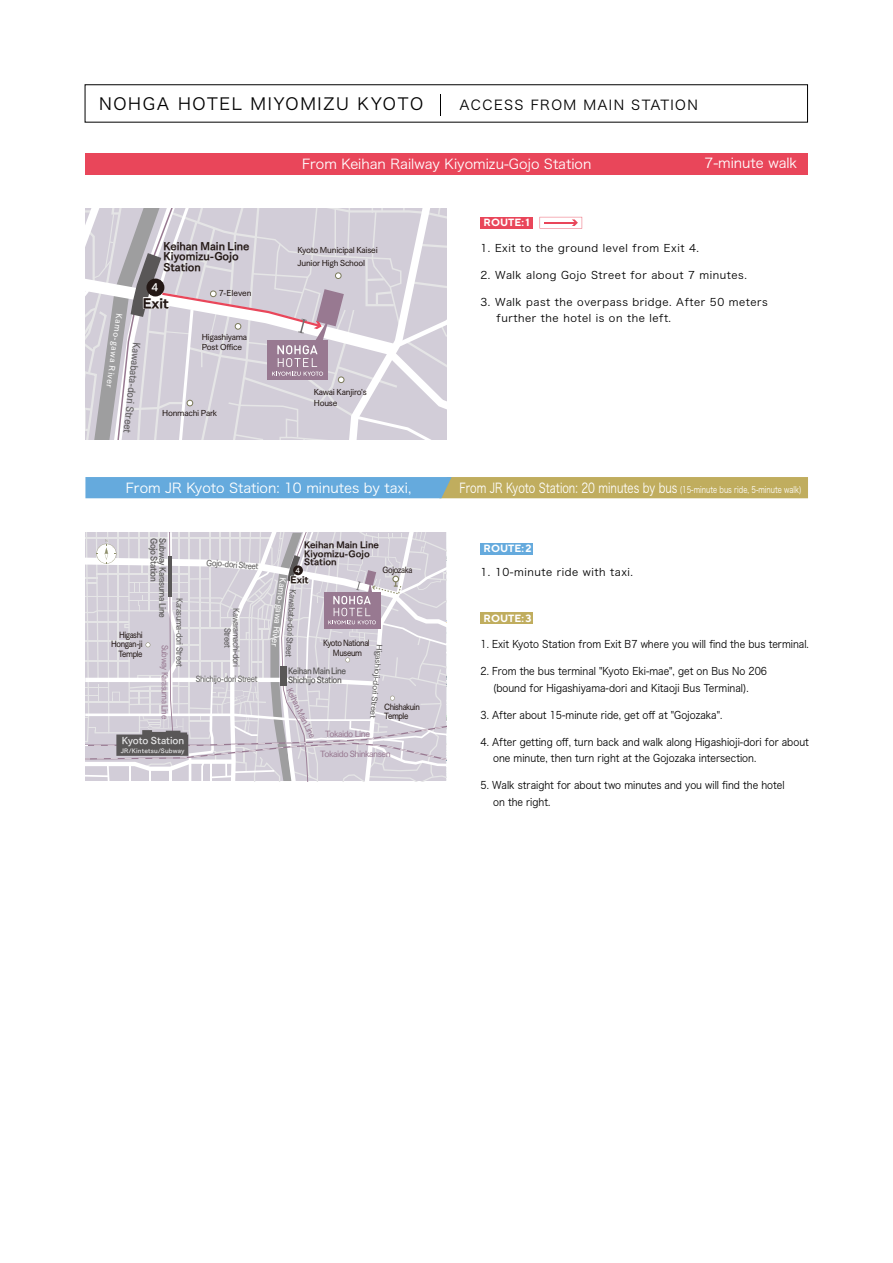
<style>
.page{position:relative;width:893px;height:1263px;background:#fff}
.page>*{position:absolute;margin:0;border:0;box-sizing:border-box;transform-origin:0 0}
.t1{font:16.5px "Hira Kaku Pro W3";letter-spacing:.1em;color:#000}
.t2{font:13.5px "Hira Kaku Pro W3";color:#fff}
.t3{font:13.5px "Hira Kaku Pro W3";color:#fff;scale:.77 1}
.t4{font:13.5px "Hira Kaku Pro W3";letter-spacing:.1em;color:#000}
.t5{font:12.45px "Tsuku Go Pro H";color:#231815}
.t6{font:10.5px/16.5px "Hira Kaku Pro W3";color:#000;scale:.9 1}
.t7{font:10.5px/16.5px "Hira Kaku Pro W3";letter-spacing:.05em;color:#000}
.t8{font:700 10.5px "TT Norms";color:#fff}
.t9{font:10.35px/10.4px "Tsuku Go Pro E";letter-spacing:-.005em;color:#231815;scale:.96 1}
.t10{font:10.35px "Tsuku Go Pro D";color:#595757;scale:.91 1}
.t11{font:10.35px "Tsuku Go Pro B";color:#fff}
.t12{font:9.45px "Tsuku Go Pro B";letter-spacing:-.005em;color:#e5e5e6}
.t13{font:8.7px/8.7px "Tsuku Go Pro D";letter-spacing:-.05em;color:#595757;text-align:center;scale:.9 1}
.t14{font:8.7px/9.4px "Tsuku Go Pro D";letter-spacing:-.05em;color:#231815;text-align:center;scale:.9 1}
.t15{font:8.7px/8.7px "Tsuku Go Pro B";letter-spacing:-.05em;color:#595757;scale:.9 1}
.t16{font:8.7px/8.7px "Tsuku Go Pro E";color:#231815}
.t17{font:8.7px "Tsuku Go Pro D";letter-spacing:-.05em;color:#987991;scale:.9 1}
.t18{font:8.7px "Tsuku Go Pro D";letter-spacing:-.05em;color:#987991}
.t19{font:8.7px "Tsuku Go Pro D";color:#fff}
.t20{font:8.7px "Tsuku Go Pro H";color:#231815}
.t21{font:8.25px/10.4px "Tsuku Go Pro D";letter-spacing:-.025em;color:#231815}
.t22{font:8.25px "Tsuku Go Pro D";color:#fff}
.t23{font:7.8px "Tsuku Go Pro D";color:#595757;scale:1.11 1}
.t24{font:6.9px "Tsuku Go Pro B";color:#fff}
.t25{font:6px "Tsuku Go Pro B";letter-spacing:.025em;color:#e5e5e6}
.s1{font-size:9px}
</style>
<div class="page">
<div style="left:85px;top:153px;width:723px;height:21px;background:#e9465a"></div>
<div style="left:480px;top:217px;width:53px;height:11px;background:#e9465a"></div>
<svg style="left:540px;top:217px;width:42px;height:12px"></svg>
<div style="left:480px;top:543px;width:53px;height:11px;background:#65aadd"></div>
<div style="left:480px;top:612px;width:53px;height:11px;background:#c0ad5e"></div>
<svg style="left:85px;top:477px;width:723px;height:21px;background:#92ab9d"></svg>
<svg style="left:85px;top:209px;width:361px;height:231px;background:#d1ccd5"></svg>
<svg style="left:85px;top:533px;width:361px;height:248px;background:#d3ced7"></svg>
<h1 class="t1" style="left:99px;top:89px;width:326px">NOHGA HOTEL MIYOMIZU KYOTO</h1>
<p class="t4" style="left:459px;top:93px;width:240px">ACCESS FROM MAIN STATION</p>
<p class="t2" style="left:302px;top:152px;width:291px">From Keihan Railway Kiyomizu-Gojo Station</p>
<p class="t8" style="left:484px;top:216px;width:48px">ROUTE: 1</p>
<p class="t2" style="left:704px;top:151px;width:94px">7-minute walk</p>
<p class="t9" style="left:163px;top:240px;width:91px">Keihan Main Line<br>Kiyomizu-Gojo<br>Station</p>
<p class="t11" style="left:151px;top:278px;width:8px">4</p>
<p class="t5" style="left:143px;top:296px;width:28px">Exit</p>
<p class="t21" style="left:219px;top:287px;width:34px">7-Eleven</p>
<p class="t22" style="left:127px;top:315px;width:76px;rotate:98deg">Kamo-gawa River</p>
<p class="t10" style="left:146px;top:343px;width:101px;rotate:96deg">Kawabata-dori Street</p>
<p class="t21" style="left:202px;top:331px;width:47px">Higashiyama<br>Post Office</p>
<p class="t21" style="left:162px;top:407px;width:57px">Honmachi Park</p>
<p class="t21" style="left:297px;top:243px;width:82px;line-height:12.5px">Kyoto Municipal Kaisei<br>Junior High School</p>
<p class="t21" style="left:314px;top:386px;width:54px">Kawai Kanjiro's<br>House</p>
<p class="t7" style="left:480px;top:239px;width:220px">1. Exit to the ground level from Exit 4.</p>
<p class="t7" style="left:480px;top:266px;width:268px">2. Walk along Gojo Street for about 7 minutes.</p>
<p class="t7" style="left:497px;top:293px;width:273px;text-indent:-16px">3. Walk past the overpass bridge. After 50 meters further the hotel is on the left.</p>
<p class="t2" style="left:126px;top:476px;width:287px">From JR Kyoto Station: 10 minutes by taxi,</p>
<p class="t3" style="left:459px;top:476px;width:446px">From JR Kyoto Station: 20 minutes by bus <span class="s1">(15-minute bus ride, 5-minute walk)</span></p>
<p class="t15" style="left:160px;top:538px;width:50px;rotate:90deg">Gojo Station</p>
<p class="t15" style="left:168px;top:538px;width:90px;rotate:90deg">Subway Karasuma Line</p>
<p class="t16" style="left:304px;top:539px;width:77px">Keihan Main Line<br>Kiyomizu-Gojo<br>Station</p>
<p class="t13" style="left:207px;top:557px;width:59px;rotate:4deg">Gojo-dori Street</p>
<p class="t14" style="left:383px;top:564px;width:35px">Gojozaka</p>
<p class="t24" style="left:295px;top:564px;width:6px">4</p>
<p class="t20" style="left:290px;top:575px;width:20px">Exit</p>
<p class="t19" style="left:290px;top:579px;width:70px;rotate:97deg">Kamo-gawa River</p>
<p class="t13" style="left:299px;top:590px;width:77px;rotate:94deg">Kawabata-dori Street</p>
<p class="t13" style="left:185px;top:598px;width:78px;rotate:90deg">Karasuma-dori Street</p>
<p class="t13" style="left:242px;top:608px;width:66px;rotate:90deg">Kawaramachi-dori<br>Street</p>
<p class="t14" style="left:111px;top:629px;width:36px;text-align:right">Higashi<br>Hongan-ji<br>Temple</p>
<p class="t14" style="left:323px;top:637px;width:53px">Kyoto National<br>Museum</p>
<p class="t23" style="left:386px;top:644px;width:69px;rotate:95deg">Higashioji-dori Street</p>
<p class="t17" style="left:172px;top:645px;width:84px;rotate:90deg">Subway Karasuma Line</p>
<p class="t15" style="left:288px;top:665px;width:66px">Keihan Main Line<br>Shichijo Station</p>
<p class="t13" style="left:196px;top:674px;width:70px">Shichijo-dori Street</p>
<p class="t17" style="left:296px;top:685px;width:62px;rotate:64deg">Keihan Main Line</p>
<p class="t14" style="left:384px;top:700px;width:41px;text-align:left">Chishakuin<br>Temple</p>
<p class="t18" style="left:325px;top:726px;width:47px">Tokaido Line</p>
<p class="t18" style="left:320px;top:746px;width:72px">Tokaido Shinkansen</p>
<p class="t12" style="left:122px;top:733px;width:64px">Kyoto Station</p>
<p class="t25" style="left:121px;top:745px;width:65px">JR/Kintetsu/Subway</p>
<p class="t8" style="left:484px;top:542px;width:50px">ROUTE:2</p>
<p class="t7" style="left:480px;top:563px;width:154px">1. 10-minute ride with taxi.</p>
<p class="t8" style="left:484px;top:611px;width:49px">ROUTE:3</p>
<p class="t6" style="left:480px;top:635px;width:366px">1. Exit Kyoto Station from Exit B7 where you will find the bus terminal.</p>
<p class="t6" style="left:480px;top:662px;width:320px;text-align:center">2. From the bus terminal "Kyoto Eki-mae", get on Bus No 206 (bound for Higashiyama-dori and Kitaoji Bus Terminal).</p>
<p class="t6" style="left:480px;top:706px;width:270px">3. After about 15-minute ride, get off at "Gojozaka".</p>
<p class="t6" style="left:493px;top:733px;width:352px;text-indent:-13px">4. After getting off, turn back and walk along Higashioji-dori for about one minute, then turn right at the Gojozaka intersection.</p>
<p class="t6" style="left:493px;top:776px;width:325px;text-indent:-13px">5. Walk straight for about two minutes and you will find the hotel on the right.</p>
</div>
